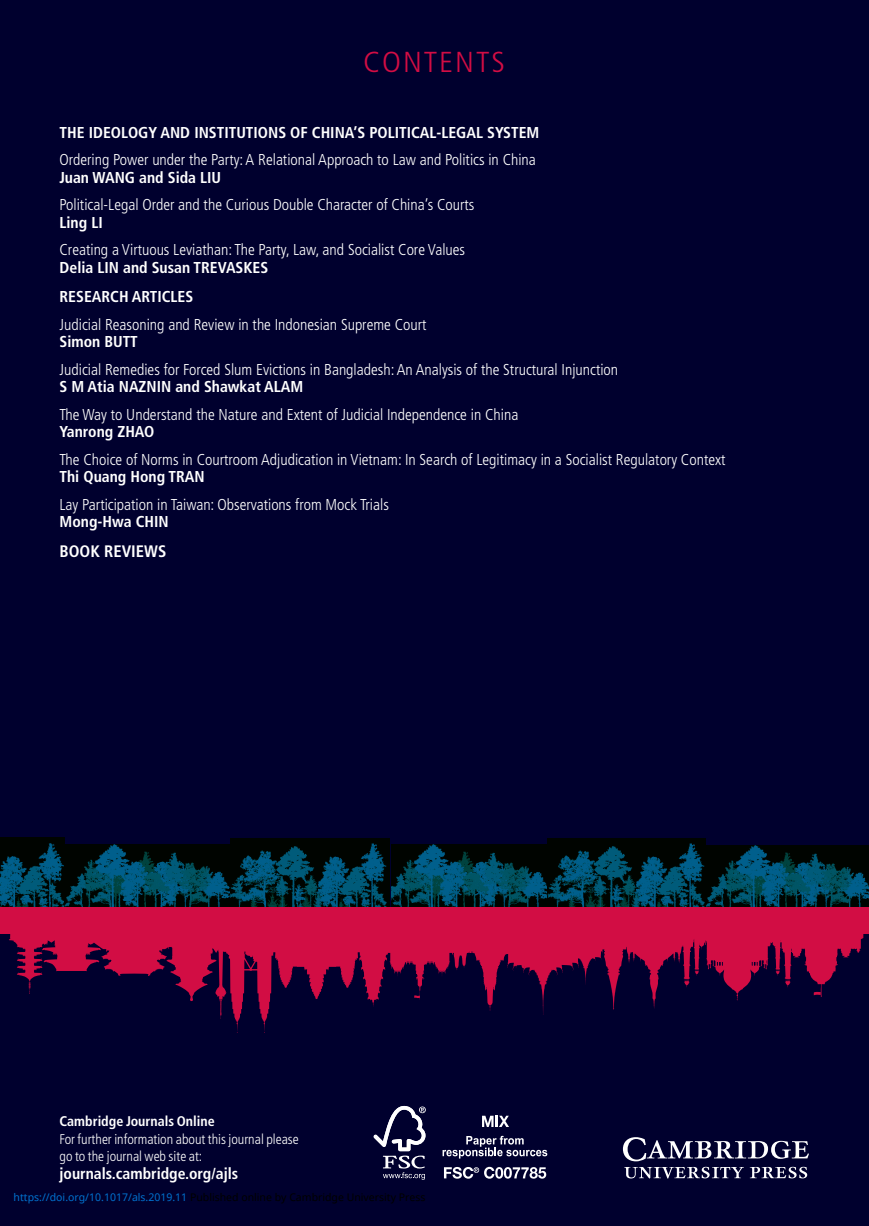
<style>
.page{position:relative;width:869px;height:1226px;background:#fff}
.page>*{position:absolute;margin:0;border:0;box-sizing:border-box;transform-origin:0 0}
.t1{font:300 condensed 28.88px "Frutiger LT Std";color:#d20d44;scale:1.1 1}
.t2{font:700 condensed 16.62px "Frutiger LT Std";color:#fff}
.t3{font:300 condensed 15.75px "Frutiger LT Std";color:#fff}
.t4{font:700 condensed 15.75px/29.9px "Frutiger LT Std";color:#fff}
.t5{font:300 condensed 14px/17.5px "Frutiger LT Std";color:#fff}
.t6{font:700 condensed 14px "Frutiger LT Std";color:#fff}
.t7{font:10.5px "Noto Sans";color:#000}
.s1{color:#0172cf}
</style>
<div class="page">
<div style="left:863px;top:0;width:6px;height:1225px;background:#00002e"></div>
<div style="left:0;top:0;width:868px;height:1225px;background:#00002e"></div>
<svg style="left:623px;top:1137px;width:186px;height:41px"></svg>
<img style="left:0;top:837px;width:65px;height:69px">
<img style="left:65px;top:844px;width:165px;height:62px">
<img style="left:391px;top:844px;width:156px;height:62px">
<img style="left:705px;top:845px;width:163px;height:61px">
<img style="left:230px;top:838px;width:159px;height:68px">
<img style="left:547px;top:838px;width:158px;height:68px">
<div style="left:0;top:906px;width:868px;height:27px;background:#d20d44"></div>
<svg style="left:9px;top:933px;width:854px;height:98px"></svg>
<svg style="left:482px;top:1115px;width:27px;height:11px"></svg>
<svg style="left:442px;top:1135px;width:105px;height:23px"></svg>
<svg style="left:444px;top:1166px;width:102px;height:12px"></svg>
<svg style="left:374px;top:1105px;width:52px;height:74px"></svg>
<h1 class="t1" style="left:363px;top:45px;width:17px">CONTENTS</h1>
<p class="t4" style="left:60px;top:117px;width:481px">THE IDEOLOGY AND INSTITUTIONS OF CHINA’S POLITICAL-LEGAL SYSTEM</p>
<p class="t3" style="left:60px;top:151px;width:478px">Ordering Power under the Party: A Relational Approach to Law and Politics in China</p>
<p class="t4" style="left:60px;top:162px;width:163px">Juan WANG and Sida LIU</p>
<p class="t3" style="left:60px;top:196px;width:416px">Political-Legal Order and the Curious Double Character of China’s Courts</p>
<p class="t4" style="left:60px;top:207px;width:45px">Ling LI</p>
<p class="t3" style="left:60px;top:241px;width:407px">Creating a Virtuous Leviathan: The Party, Law, and Socialist Core Values</p>
<p class="t4" style="left:60px;top:252px;width:201px">Delia Lin and Susan Trevaskes<br>RESEARCH ARTICLES</p>
<p class="t3" style="left:60px;top:315px;width:368px">Judicial Reasoning and Review in the I ndonesian Supreme Court</p>
<p class="t4" style="left:60px;top:327px;width:80px">Simon BUTT</p>
<p class="t3" style="left:60px;top:360px;width:560px">Judicial Remedies for Forced Slum Evictions in Bangladesh: An Analysis of the Structural I njunction</p>
<p class="t4" style="left:60px;top:372px;width:245px">S M Atia NAZNIN and Shawkat ALAM</p>
<p class="t3" style="left:60px;top:405px;width:460px">The Way to U nderstand the Nature and Extent of Judicial I ndependence in China</p>
<p class="t4" style="left:60px;top:417px;width:76px">Yanrong Zhao</p>
<p class="t3" style="left:60px;top:450px;width:667px">The Choice of Norms in Courtroom Adjudication in Vietnam: I n Search of Legitimacy in a Socialist Regulatory Context</p>
<p class="t4" style="left:60px;top:462px;width:147px">Thi Quang Hong TRAN</p>
<p class="t3" style="left:60px;top:495px;width:331px">Lay Participation in Taiwan: Observations from M ock Trials</p>
<p class="t4" style="left:60px;top:506px;width:111px">Mong-Hwa CHIN</p>
<p class="t2" style="left:60px;top:541px;width:108px">BOOK REVIEWS</p>
<p class="t6" style="left:60px;top:1112px;width:157px">Cambridge Journals Online</p>
<p class="t5" style="left:60px;top:1129px;width:241px">For further information about this journal please go to the journal web site at:</p>
<p class="t4" style="left:60px;top:1157px;width:180px">journals.cambridge.org/ajls</p>
<p class="t7" style="left:14px;top:1189px;width:413px"><span class="s1">https://doi.org/10.1017/als.2019.11</span> Published online by Cambridge University Press</p>
</div>
